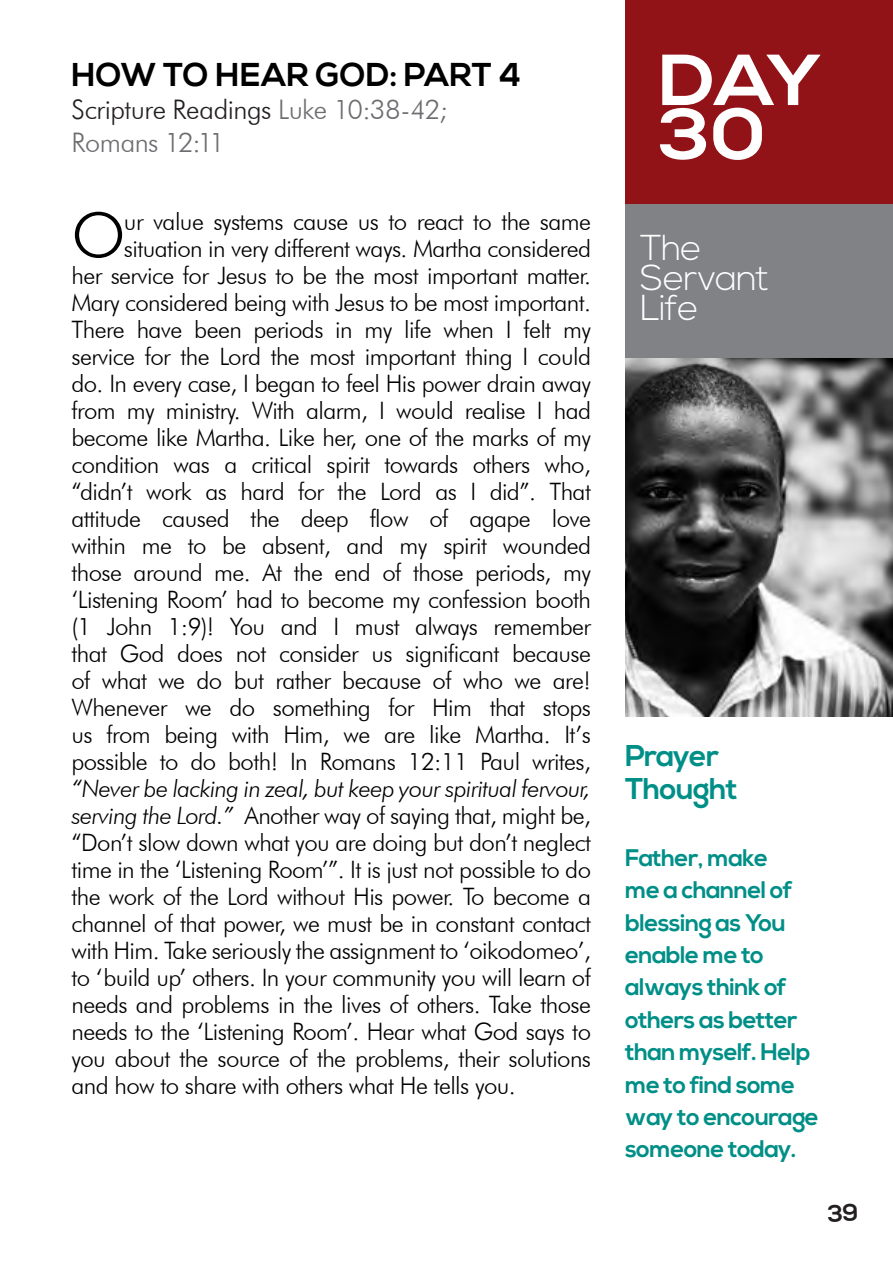
<style>
.page{position:relative;width:893px;height:1263px;background:#fff}
.page>*{position:absolute;margin:0;border:0;box-sizing:border-box;transform-origin:0 0}
.Day_Right{font:700 72px "Nexa";color:#fff;scale:1.1 1}
.Body_1st_Paragraph{font:300 61.8px "Futura BT";color:#000}
.Heading_2_-_Grey_blo{font:300 36px "Nexa";letter-spacing:-.025em;color:#fff}
.Heading_1{font:700 33px "Nexa";letter-spacing:.01em;color:#000}
.Prayer_Right{font:700 30px/33px "Nexa";letter-spacing:-.025em;color:#008f87}
.Heading_1_-_Scriptur{font:300 27px/32.4px "Futura BT";letter-spacing:-.02em;color:#6c6d70}
.Body_1st_Paragraph-2{font:300 24px "Futura BT";letter-spacing:-.025em;color:#000}
.Prayer_Right-2{font:700 24px/32.4px "Nexa";letter-spacing:-.025em;color:#008f87}
.Body_1st_Paragraph-3{font:italic 300 24px "Futura BT";letter-spacing:-.025em;color:#000}
.s1{color:#231f20}
.s2{font-style:italic}
</style>
<div class="page">
<img style="left:625px;top:357px;width:268px;height:359px">
<div style="left:625px;top:0;width:268px;height:204px;background:#921317"></div>
<div style="left:625px;top:204px;width:268px;height:153px;background:#808285"></div>
<p class="Heading_1" style="left:71px;top:56px;width:451px">HOW TO HEAR GOD: PART 4</p>
<p class="Heading_1_-_Scriptur" style="left:71px;top:93px;width:378px"><span class="s1">Scripture Readings</span> Luke 10:38-42;<br>Romans 12:11</p>
<p class="Body_1st_Paragraph" style="left:71px;top:197px;width:56px">O</p>
<p class="Body_1st_Paragraph-2" style="left:124px;top:207px;width:469px">ur value systems cause us to react to the same</p>
<p class="Body_1st_Paragraph-2" style="left:124px;top:234px;width:469px">situation in very different ways. Martha considered</p>
<p class="Body_1st_Paragraph-2" style="left:71px;top:261px;width:521px">her service for Jesus to be the most important matter.</p>
<p class="Body_1st_Paragraph-2" style="left:71px;top:288px;width:521px">Mary considered being with Jesus to be most important.</p>
<p class="Body_1st_Paragraph-2" style="left:71px;top:315px;width:521px">There have been periods in my life when I felt my</p>
<p class="Body_1st_Paragraph-2" style="left:71px;top:342px;width:521px">service for the Lord the most important thing I could</p>
<p class="Body_1st_Paragraph-2" style="left:71px;top:369px;width:521px">do. In every case, I began to feel His power drain away</p>
<p class="Body_1st_Paragraph-2" style="left:71px;top:396px;width:521px">from my ministry. With alarm, I would realise I had</p>
<p class="Body_1st_Paragraph-2" style="left:71px;top:423px;width:521px">become like Martha. Like her, one of the marks of my</p>
<p class="Body_1st_Paragraph-2" style="left:71px;top:450px;width:521px">condition was a critical spirit towards others who,</p>
<p class="Body_1st_Paragraph-2" style="left:71px;top:477px;width:521px">“didn’t work as hard for the Lord as I did”. That</p>
<p class="Body_1st_Paragraph-2" style="left:71px;top:504px;width:521px">attitude caused the deep flow of agape love</p>
<p class="Body_1st_Paragraph-2" style="left:71px;top:531px;width:521px">within me to be absent, and my spirit wounded</p>
<p class="Body_1st_Paragraph-2" style="left:71px;top:558px;width:521px">those around me. At the end of those periods, my</p>
<p class="Body_1st_Paragraph-2" style="left:71px;top:585px;width:521px">‘Listening Room’ had to become my confession booth</p>
<p class="Body_1st_Paragraph-2" style="left:71px;top:612px;width:521px">(1 John 1:9)! You and I must always remember</p>
<p class="Body_1st_Paragraph-2" style="left:71px;top:639px;width:521px">that God does not consider us significant because</p>
<p class="Body_1st_Paragraph-2" style="left:71px;top:666px;width:521px">of what we do but rather because of who we are!</p>
<p class="Body_1st_Paragraph-2" style="left:71px;top:693px;width:521px">Whenever we do something for Him that stops</p>
<p class="Body_1st_Paragraph-2" style="left:71px;top:720px;width:521px">us from being with Him, we are like Martha. It’s</p>
<p class="Body_1st_Paragraph-2" style="left:71px;top:747px;width:521px">possible to do both! In Romans 12:11 Paul writes,</p>
<p class="Body_1st_Paragraph-3" style="left:71px;top:774px;width:521px">“Never be lacking in zeal, but keep your spiritual fervour,</p>
<p class="Body_1st_Paragraph-2" style="left:71px;top:801px;width:521px"><span class="s2">serving the Lord.”</span> Another way of saying that, might be,</p>
<p class="Body_1st_Paragraph-2" style="left:71px;top:828px;width:521px">“Don’t slow down what you are doing but don’t neglect</p>
<p class="Body_1st_Paragraph-2" style="left:71px;top:855px;width:521px">time in the ‘Listening Room’”. It is just not possible to do</p>
<p class="Body_1st_Paragraph-2" style="left:71px;top:882px;width:521px">the work of the Lord without His power. To become a</p>
<p class="Body_1st_Paragraph-2" style="left:71px;top:909px;width:521px">channel of that power, we must be in constant contact</p>
<p class="Body_1st_Paragraph-2" style="left:71px;top:936px;width:521px">with Him. Take seriously the assignment to ‘oikodomeo’,</p>
<p class="Body_1st_Paragraph-2" style="left:71px;top:963px;width:521px">to ‘build up’ others. In your community you will learn of</p>
<p class="Body_1st_Paragraph-2" style="left:71px;top:990px;width:521px">needs and problems in the lives of others. Take those</p>
<p class="Body_1st_Paragraph-2" style="left:71px;top:1017px;width:521px">needs to the ‘Listening Room’. Hear what God says to</p>
<p class="Body_1st_Paragraph-2" style="left:71px;top:1044px;width:521px">you about the source of the problems, their solutions</p>
<p class="Body_1st_Paragraph-2" style="left:71px;top:1071px;width:446px">and how to share with others what He tells you.</p>
<p class="Day_Right" style="left:659px;top:39px;width:149px">DAY</p>
<p class="Day_Right" style="left:659px;top:93px;width:99px">30</p>
<p class="Heading_2_-_Grey_blo" style="left:640px;top:227px;width:63px">The</p>
<p class="Heading_2_-_Grey_blo" style="left:640px;top:257px;width:131px">Servant</p>
<p class="Heading_2_-_Grey_blo" style="left:640px;top:287px;width:60px">Life</p>
<p class="Prayer_Right" style="left:625px;top:741px;width:114px">Prayer<br>Thought</p>
<p class="Prayer_Right-2" style="left:625px;top:842px;width:195px">Father, make<br>me a channel of blessing as You enable me to always think of others as better than myself. Help me to find some way to encourage someone today.</p>
</div>
